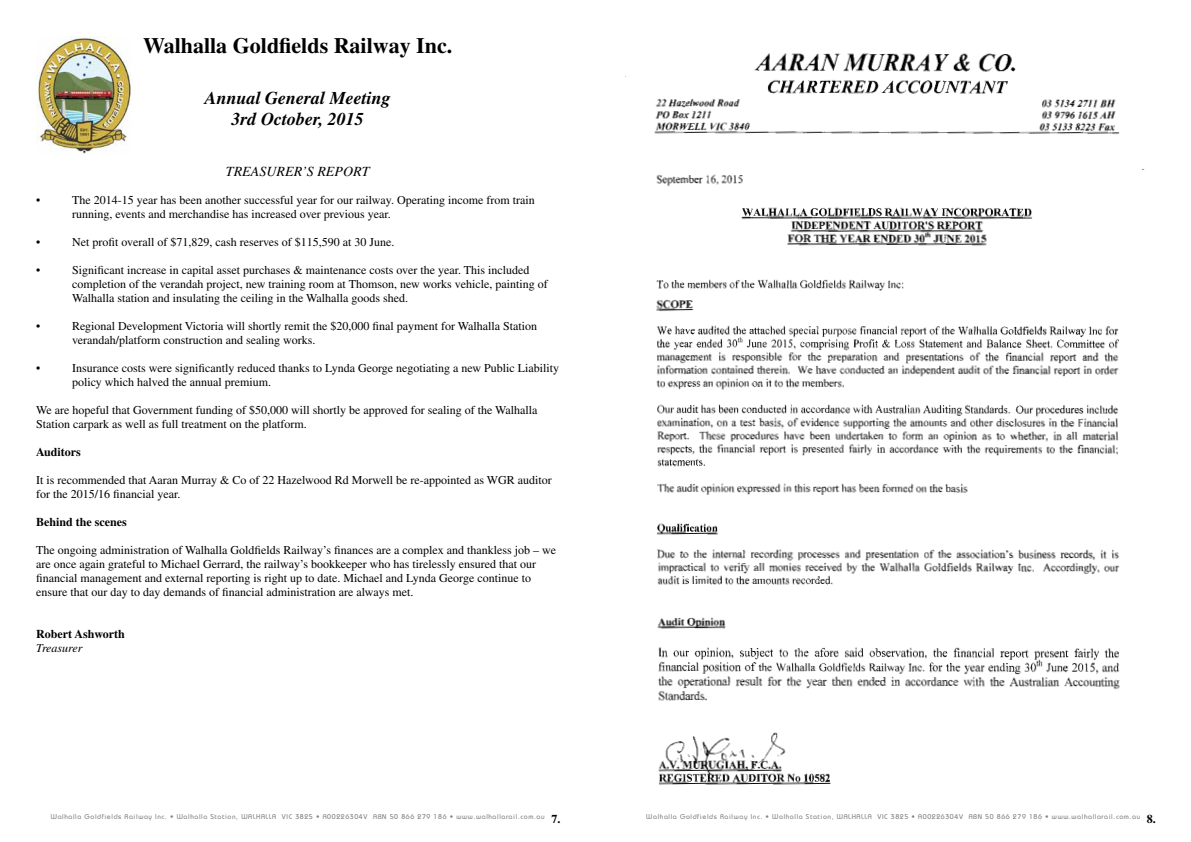
<style>
.page{position:relative;width:1191px;height:842px;background:#fff}
.page>*{position:absolute;margin:0;border:0;box-sizing:border-box;transform-origin:0 0}
.t1{font:700 22px "Times";color:#000}
.t2{font:italic 700 18px/21.6px "Times";color:#000;text-align:center}
.t3{font:italic 14px "Times";color:#000}
.t4{font:12px/14px "Times";color:#000}
.t5{font:700 12px "Times";color:#000}
.t6{font:italic 12px "Times";color:#000}
.t7{font:500 7px "Bauhaus";letter-spacing:.09em;color:#808285}
</style>
<div class="page">
<img style="left:36px;top:36px;width:95px;height:117px">
<img style="left:625px;top:53px;width:520px;height:768px">
<h1 class="t1" style="left:143px;top:33px;width:311px">Walhalla Goldfields Railway Inc.</h1>
<h2 class="t2" style="left:205px;top:86px;width:188px">Annual General Meeting<br>3rd October, 2015</h2>
<p class="t3" style="left:226px;top:163px;width:145px">TREASURER’S REPORT</p>
<p class="t4" style="left:36px;top:193px;width:6px">•</p>
<p class="t4" style="left:72px;top:193px;width:464px">The 2014-15 year has been another successful year for our railway. Operating income from train running, events and merchandise has increased over previous year.</p>
<p class="t4" style="left:36px;top:235px;width:6px">•</p>
<p class="t4" style="left:72px;top:235px;width:324px">Net profit overall of $71,829, cash reserves of $115,590 at 30 June.</p>
<p class="t4" style="left:36px;top:263px;width:6px">•</p>
<p class="t4" style="left:72px;top:263px;width:477px">Significant increase in capital asset purchases &amp; maintenance costs over the year. This included completion of the verandah project, new training room at Thomson, new works vehicle, painting of<br>Walhalla station and insulating the ceiling in the Walhalla goods shed.</p>
<p class="t4" style="left:36px;top:319px;width:6px">•</p>
<p class="t4" style="left:72px;top:319px;width:466px">Regional Development Victoria will shortly remit the $20,000 final payment for Walhalla Station verandah/platform construction and sealing works.</p>
<p class="t4" style="left:36px;top:361px;width:6px">•</p>
<p class="t4" style="left:72px;top:361px;width:488px">Insurance costs were significantly reduced thanks to Lynda George negotiating a new Public Liability policy which halved the annual premium.</p>
<p class="t4" style="left:36px;top:403px;width:503px">We are hopeful that Government funding of $50,000 will shortly be approved for sealing of the Walhalla<br>Station carpark as well as full treatment on the platform.</p>
<p class="t5" style="left:36px;top:445px;width:46px">Auditors</p>
<p class="t4" style="left:36px;top:473px;width:517px">It is recommended that Aaran Murray &amp; Co of 22 Hazelwood Rd Morwell be re-appointed as WGR auditor for the 2015/16 financial year.</p>
<p class="t5" style="left:36px;top:515px;width:92px">Behind the scenes</p>
<p class="t4" style="left:36px;top:543px;width:521px">The ongoing administration of Walhalla Goldfields Railway’s finances are a complex and thankless job – we are once again grateful to Michael Gerrard, the railway’s bookkeeper who has tirelessly ensured that our financial management and external reporting is right up to date. Michael and Lynda George continue to ensure that our day to day demands of financial administration are always met.</p>
<p class="t5" style="left:36px;top:627px;width:90px">Robert Ashworth</p>
<p class="t6" style="left:36px;top:641px;width:48px">Treasurer</p>
<p class="t7" style="left:51px;top:813px;width:495px">Walhalla Goldfields Railway Inc. • Walhalla Station, WALHALLA VIC 3825 • A00226304V ABN 50 866 279 186 • www.walhallarail.com.au</p>
<p class="t7" style="left:646px;top:813px;width:495px">Walhalla Goldfields Railway Inc. • Walhalla Station, WALHALLA VIC 3825 • A00226304V ABN 50 866 279 186 • www.walhallarail.com.au</p>
<p class="t5" style="left:551px;top:812px;width:10px">7.</p>
<p class="t5" style="left:1147px;top:812px;width:10px">8.</p>
</div>
